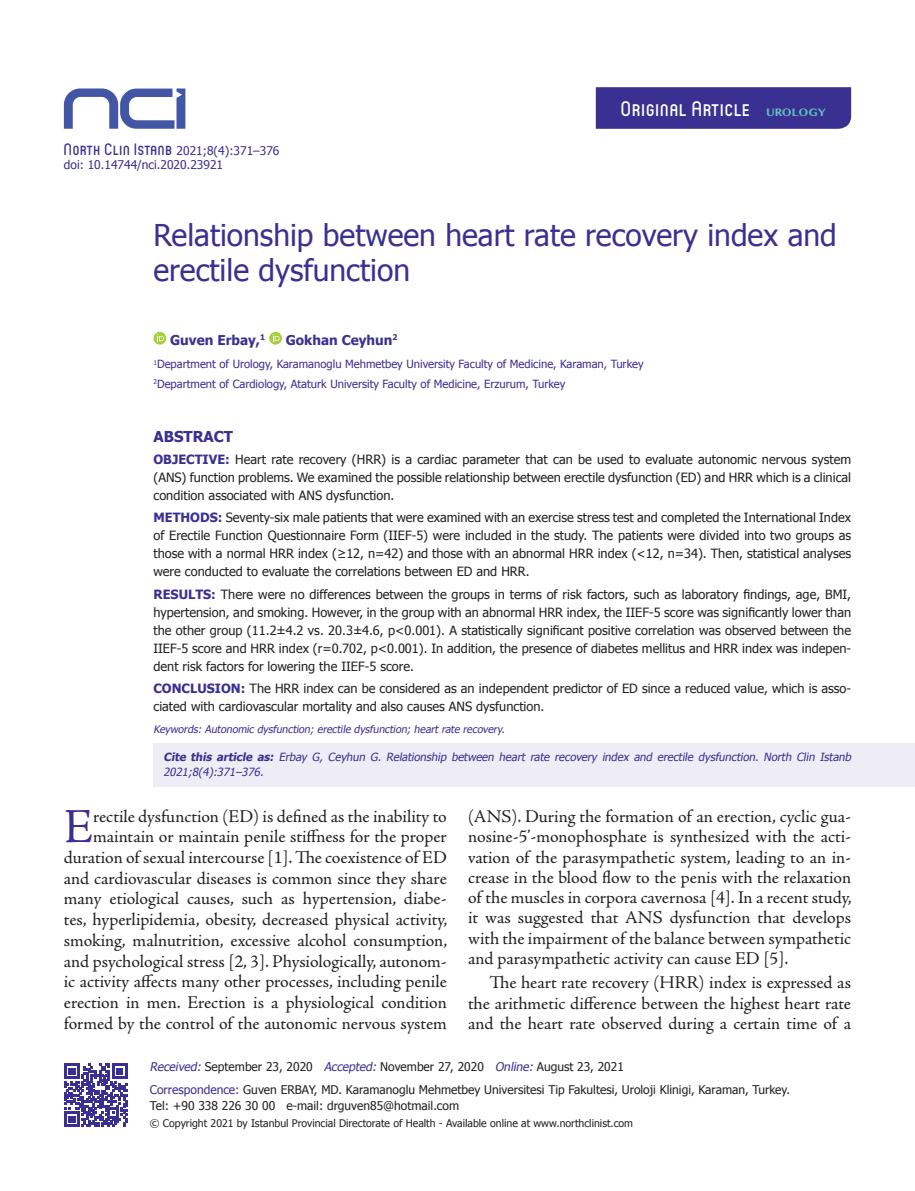
<style>
.page{position:relative;width:915px;height:1191px;background:#fff}
.page>*{position:absolute;margin:0;border:0;box-sizing:border-box;transform-origin:0 0}
._01__Yazı_Metni_NCI{font:48.9px "Adobe Jenson Pro";color:#3a3091}
._01__Yazi_Ana_Baslik{font:30px/34.5px "Tahoma";color:#3a3091}
.t1{font:500 21px "Circula";letter-spacing:.055em;color:#fff}
._01__Yazı_Metni_NCI-2{font:18px/20.7px "Adobe Jenson Pro";letter-spacing:-.005em;color:#231f20;text-align:justify}
._05__Özet_Yazısı_NCI{font:700 15px "Tahoma";color:#3a3091}
._03__Yazar_İsimleri{font:700 13.5px "Tahoma";color:#3a3091}
._05__Özet_Yazısı_NCI-2{font:12.75px/18px "Tahoma";color:#231f20;text-align:justify}
.t2{font:12px "Tahoma";color:#231f20}
.t3{font:12px "Tahoma";color:#3a3091}
._03__Yazar_İsimleri-2{font:11.25px "Tahoma";color:#3a3091}
._05__Özet_Yazısı_NCI-3{font:italic 11.25px/15px "Tahoma";color:#3a3091}
.t4{font:10.5px "Tahoma";color:#231f20}
._05__Özet_Yazısı_NCI-4{font:italic 10.5px "Tahoma";color:#3a3091}
.s1{font-family:"Circula";font-weight:500;font-size:16.5px}
.s2{font-family:"Tamil MN";font-weight:700;font-size:11.25px;color:#61c5c0}
.s3{font-weight:700;color:#3a3091}
.s4{font-weight:700}
.s5{font-style:italic;color:#3a3091}
.s6{color:#3a3091}
</style>
<div class="page">
<svg style="left:153px;top:332px;width:13px;height:12px"></svg>
<svg style="left:157px;top:334px;width:7px;height:7px"></svg>
<svg style="left:269px;top:332px;width:13px;height:12px"></svg>
<svg style="left:272px;top:334px;width:7px;height:7px"></svg>
<svg style="left:64px;top:88px;width:121px;height:41px"></svg>
<div style="left:595px;top:87px;width:255px;height:42px;background:#3a3091"></div>
<svg style="left:64px;top:1063px;width:63px;height:63px"></svg>
<div style="left:153px;top:743px;width:761px;height:43px;background:#eeedf5"></div>
<p class="t3" style="left:64px;top:143px;width:217px"><span class="s1">North Clin Istanb</span> 2021;8(4):371–376</p>
<p class="t3" style="left:64px;top:157px;width:161px">doi: 10.14744/nci.2020.23921</p>
<p class="t1" style="left:620px;top:96px;width:207px">Orıgınal Article <span class="s2">UROLOGY</span></p>
<p class="_01__Yazi_Ana_Baslik" style="left:153px;top:217px;width:684px">Relationship between heart rate recovery index and erectile dysfunction</p>
<p class="_03__Yazar_İsimleri" style="left:170px;top:330px;width:96px">Guven Erbay,<sup>1</sup></p>
<p class="_03__Yazar_İsimleri" style="left:286px;top:330px;width:113px">Gokhan Ceyhun<sup>2</sup></p>
<p class="_03__Yazar_İsimleri-2" style="left:153px;top:357px;width:491px"><sup>1</sup>Department of Urology, Karamanoglu Mehmetbey University Faculty of Medicine, Karaman, Turkey</p>
<p class="_03__Yazar_İsimleri-2" style="left:153px;top:376px;width:413px"><sup>2</sup>Department of Cardiology, Ataturk University Faculty of Medicine, Erzurum, Turkey</p>
<p class="_05__Özet_Yazısı_NCI" style="left:153px;top:426px;width:81px">ABSTRACT</p>
<p class="_05__Özet_Yazısı_NCI-2" style="left:153px;top:450px;width:699px"><span class="s3">OBJECTIVE:</span> Heart rate recovery (HRR) is a cardiac parameter that can be used to evaluate autonomic nervous system (ANS) function problems. We examined the possible relationship between erectile dysfunction (ED) and HRR which is a clinical condition associated with ANS dysfunction.</p>
<p class="_05__Özet_Yazısı_NCI-2" style="left:153px;top:508px;width:699px"><span class="s3">METHODS:</span> Seventy-six male patients that were examined with an exercise stress test and completed the International Index of Erectile Function Questionnaire Form (IIEF-5) were included in the study. The patients were divided into two groups as those with a normal HRR index (≥12, n=42) and those with an abnormal HRR index (&lt;12, n=34). Then, statistical analyses were conducted to evaluate the correlations between ED and HRR.</p>
<p class="_05__Özet_Yazısı_NCI-2" style="left:153px;top:584px;width:699px"><span class="s3">RESULTS:</span> There were no differences between the groups in terms of risk factors, such as laboratory findings, age, BMI, hypertension, and smoking. However, in the group with an abnormal HRR index, the IIEF-5 score was significantly lower than the other group (11.2±4.2 vs. 20.3±4.6, p&lt;0.001). A statistically significant positive correlation was observed between the IIEF-5 score and HRR index (r=0.702, p&lt;0.001). In addition, the presence of diabetes mellitus and HRR index was indepen&shy;dent risk factors for lowering the IIEF-5 score.</p>
<p class="_05__Özet_Yazısı_NCI-2" style="left:153px;top:679px;width:699px"><span class="s3">CONCLUSION:</span> The HRR index can be considered as an independent predictor of ED since a reduced value, which is asso&shy;ciated with cardiovascular mortality and also causes ANS dysfunction.</p>
<p class="_05__Özet_Yazısı_NCI-4" style="left:153px;top:722px;width:355px">Keywords: Autonomic dysfunction; erectile dysfunction; heart rate recovery.</p>
<p class="_05__Özet_Yazısı_NCI-3" style="left:163px;top:749px;width:691px"><span class="s4">Cite this article as:</span> Erbay G, Ceyhun G. Relationship between heart rate recovery index and erectile dysfunction. North Clin Istanb<br>2021;8(4):371–376.</p>
<p class="_01__Yazı_Metni_NCI-2" style="left:64px;top:806px;width:385px;text-align:right">rectile dysfunction (ED) is defined as the inability to maintain or maintain penile stiffness for the proper duration of sexual intercourse [1]. The coexistence of ED and cardiovascular diseases is common since they share many etiological causes, such as hypertension, diabe&shy;tes, hyperlipidemia, obesity, decreased physical activity, smoking, malnutrition, excessive alcohol consumption, and psychological stress [2, 3]. Physiologically, autonom&shy;ic activity affects many other processes, including penile erection in men. Erection is a physiological condition formed by the control of the autonomic nervous system</p>
<p class="_01__Yazı_Metni_NCI-2" style="left:468px;top:806px;width:385px;line-height:20.2px">(ANS). During the formation of an erection, cyclic gua&shy;nosine-5’-monophosphate is synthesized with the acti&shy;vation of the parasympathetic system, leading to an in&shy;crease in the blood flow to the penis with the relaxation of the muscles in corpora cavernosa [4]. In a recent study, it was suggested that ANS dysfunction that develops with the impairment of the balance between sympathetic and parasympathetic activity can cause ED [5].</p>
<p class="_01__Yazı_Metni_NCI" style="left:64px;top:799px;width:31px">E</p>
<p class="_01__Yazı_Metni_NCI-2" style="left:468px;top:973px;width:384px;line-height:20.2px;text-indent:21px">The heart rate recovery (HRR) index is expressed as the arithmetic difference between the highest heart rate and the heart rate observed during a certain time of a</p>
<p class="t2" style="left:150px;top:1058px;width:475px"><span class="s5">Received:</span> September 23, 2020 <span class="s5">Accepted:</span> November 27, 2020 <span class="s5">Online:</span> August 23, 2021</p>
<p class="t2" style="left:150px;top:1081px;width:641px"><span class="s6">Correspondence:</span> Guven ERBAY, MD. Karamanoglu Mehmetbey Universitesi Tip Fakultesi, Uroloji Klinigi, Karaman, Turkey.</p>
<p class="t2" style="left:150px;top:1098px;width:310px">Tel: +90 338 226 30 00 e-mail: drguven85@hotmail.com</p>
<p class="t4" style="left:150px;top:1116px;width:484px">© Copyright 2021 by Istanbul Provincial Directorate of Health - Available online at www.northclinist.com</p>
</div>
